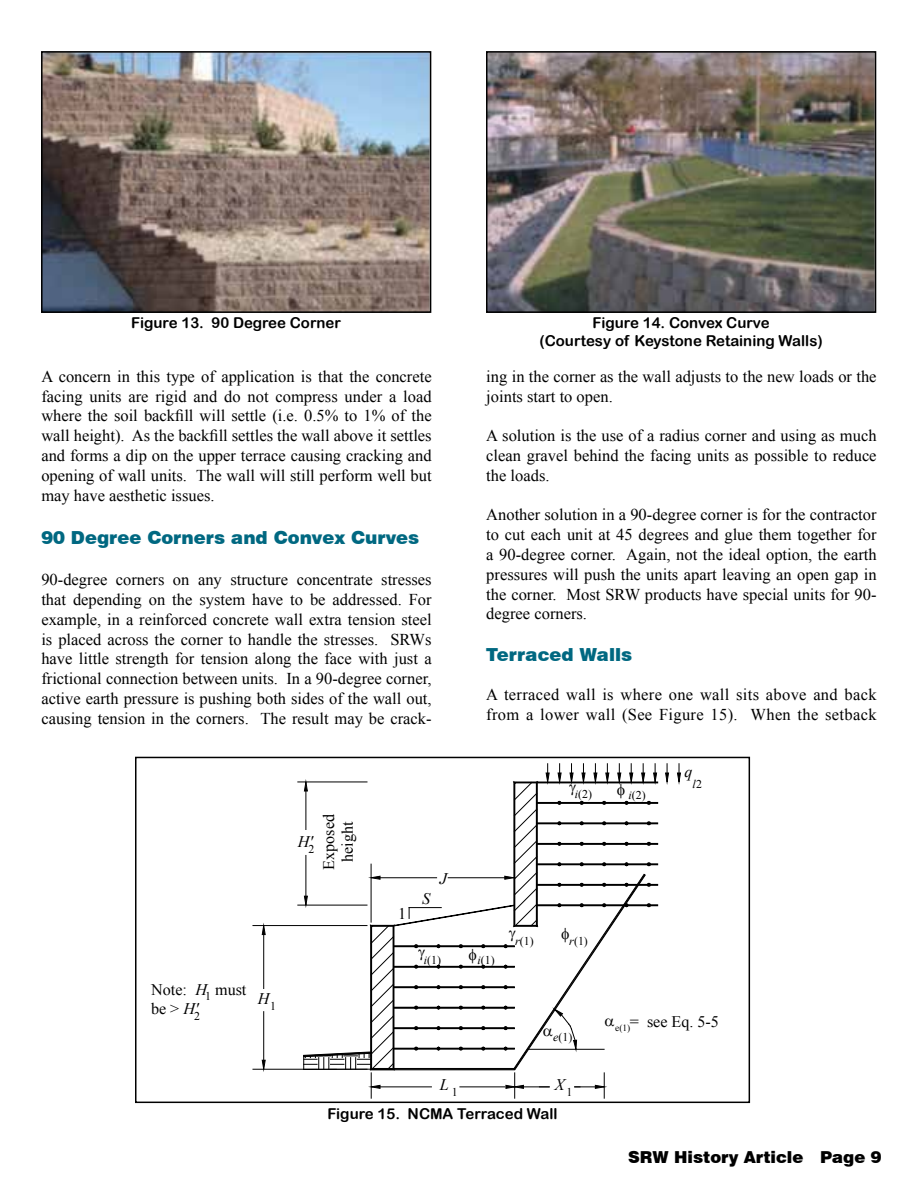
<style>
.page{position:relative;width:918px;height:1188px;background:#fff}
.page>*{position:absolute;margin:0;border:0;box-sizing:border-box;transform-origin:0 0}
.t1{font:900 18px "Swiss 721 BT";color:#006881}
.t2{font:16.5px/19.8px "Times New Roman";color:#000;text-align:justify}
.t3{font:16.5px/19.8px "Times New Roman";letter-spacing:.02em;color:#000}
.t4{font:900 16.5px "Swiss 721 BT";color:#000}
.t5{font:16.05px/18.5px "Times New Roman";color:#000}
.t6{font:italic 16.05px "Times New Roman";color:#000}
.t7{font:15px/18px "Arial Rounded MT Bold";color:#000;text-align:center}
.t8{font:11.85px "Times New Roman";color:#000}
.t9{font:italic 11.85px "Times New Roman";color:#000}
.t10{font:9.45px "Times New Roman";color:#000}
.s1{font-style:italic}
.s2{font-style:normal}
</style>
<div class="page">
<img style="left:44px;top:54px;width:384px;height:256px">
<div style="left:41px;top:51px;width:390px;height:262px;border:2px solid #000"></div>
<img style="left:489px;top:54px;width:384px;height:256px">
<div style="left:486px;top:51px;width:390px;height:262px;border:2px solid #000"></div>
<svg style="left:677px;top:764px;width:4px;height:18px"></svg>
<svg style="left:666px;top:764px;width:3px;height:18px"></svg>
<hr style="left:298px;top:905px;width:69px;height:1px;background:#000">
<hr style="left:298px;top:782px;width:69px;height:1px;background:#000">
<hr style="left:253px;top:925px;width:114px;height:1px;background:#000">
<hr style="left:253px;top:1069px;width:114px;height:1px;background:#000">
<hr style="left:263px;top:1012px;width:1px;height:48px;background:#000">
<svg style="left:262px;top:1060px;width:3px;height:10px"></svg>
<hr style="left:263px;top:935px;width:1px;height:54px;background:#000">
<svg style="left:262px;top:925px;width:3px;height:10px"></svg>
<div style="left:135px;top:757px;width:615px;height:346px;border:2px solid #000"></div>
<svg style="left:303px;top:764px;width:355px;height:334px"></svg>
<p class="t7" style="left:131px;top:314px;width:211px">Figure 13. 90 Degree Corner</p>
<p class="t7" style="left:539px;top:314px;width:285px">Figure 14. Convex Curve<br>(Courtesy of Keystone Retaining Walls)</p>
<p class="t2" style="left:486px;top:366px;width:392px">ing in the corner as the wall adjusts to the new loads or the joints start to open.</p>
<p class="t2" style="left:486px;top:426px;width:392px">A solution is the use of a radius corner and using as much clean gravel behind the facing units as possible to reduce the loads.</p>
<p class="t2" style="left:486px;top:505px;width:392px">Another solution in a 90-degree corner is for the contractor to cut each unit at 45 degrees and glue them together for a 90-degree corner. Again, not the ideal option, the earth pressures will push the units apart leaving an open gap in the corner. Most SRW products have special units for 90- degree corners.</p>
<p class="t1" style="left:486px;top:643px;width:147px">Terraced Walls</p>
<p class="t3" style="left:486px;top:685px;width:392px">A terraced wall is where one wall sits above and back from a lower wall (See Figure 15). When the setback</p>
<p class="t2" style="left:41px;top:366px;width:392px">A concern in this type of application is that the concrete facing units are rigid and do not compress under a load where the soil backfill will settle (i.e. 0.5% to 1% of the wall height). As the backfill settles the wall above it settles and forms a dip on the upper terrace causing cracking and opening of wall units. The wall will still perform well but may have aesthetic issues.</p>
<p class="t1" style="left:41px;top:526px;width:379px">90 Degree Corners and Convex Curves</p>
<p class="t2" style="left:41px;top:570px;width:392px">90-degree corners on any structure concentrate stresses that depending on the system have to be addressed. For example, in a reinforced concrete wall extra tension steel is placed across the corner to handle the stresses. SRWs have little strength for tension along the face with just a frictional connection between units. In a 90-degree corner, active earth pressure is pushing both sides of the wall out, causing tension in the corners. The result may be crack-</p>
<p class="t5" style="left:151px;top:981px;width:97px">Note: <span class="s1">H</span> must be &gt; <span class="s1">H'</span><sub>2</sub></p>
<p class="t8" style="left:205px;top:988px;width:7px">1</p>
<p class="t6" style="left:258px;top:988px;width:20px">H<sub>1</sub></p>
<p class="t6" style="left:298px;top:831px;width:18px">H '<sub>2</sub></p>
<p class="t5" style="left:319px;top:870px;width:57px;text-align:center;rotate:-90deg">Exposed height</p>
<p class="t5" style="left:398px;top:904px;width:10px">1</p>
<p class="t6" style="left:422px;top:888px;width:10px">S</p>
<p class="t6" style="left:440px;top:867px;width:9px">J</p>
<p class="t8" style="left:424px;top:952px;width:19px"><span class="s1">i</span>(1)</p>
<p class="t8" style="left:575px;top:786px;width:19px"><span class="s1">i</span>(2)</p>
<p class="t8" style="left:629px;top:787px;width:19px"><span class="s1">i</span>(2)</p>
<p class="t8" style="left:478px;top:952px;width:19px"><span class="s1">i</span>(1)</p>
<p class="t8" style="left:515px;top:933px;width:20px"><span class="s1">r</span>(1)</p>
<p class="t8" style="left:569px;top:933px;width:20px"><span class="s1">r</span>(1)</p>
<p class="t6" style="left:685px;top:761px;width:10px">q</p>
<p class="t9" style="left:692px;top:775px;width:11px">l<span class="s2">2</span></p>
<p class="t8" style="left:553px;top:1029px;width:21px"><span class="s1">e</span>(1)</p>
<p class="t6" style="left:555px;top:1074px;width:11px">X</p>
<p class="t7" style="left:327px;top:1105px;width:232px">Figure 15. NCMA Terraced Wall</p>
<p class="t6" style="left:440px;top:1074px;width:10px">L</p>
<p class="t8" style="left:452px;top:1084px;width:7px">1</p>
<p class="t8" style="left:566px;top:1084px;width:7px">1</p>
<p class="t5" style="left:630px;top:1012px;width:91px">= see Eq. 5-5</p>
<p class="t10" style="left:615px;top:1021px;width:17px">e(1)</p>
<p class="t4" style="left:628px;top:1147px;width:255px">SRW History Article Page 9</p>
</div>
